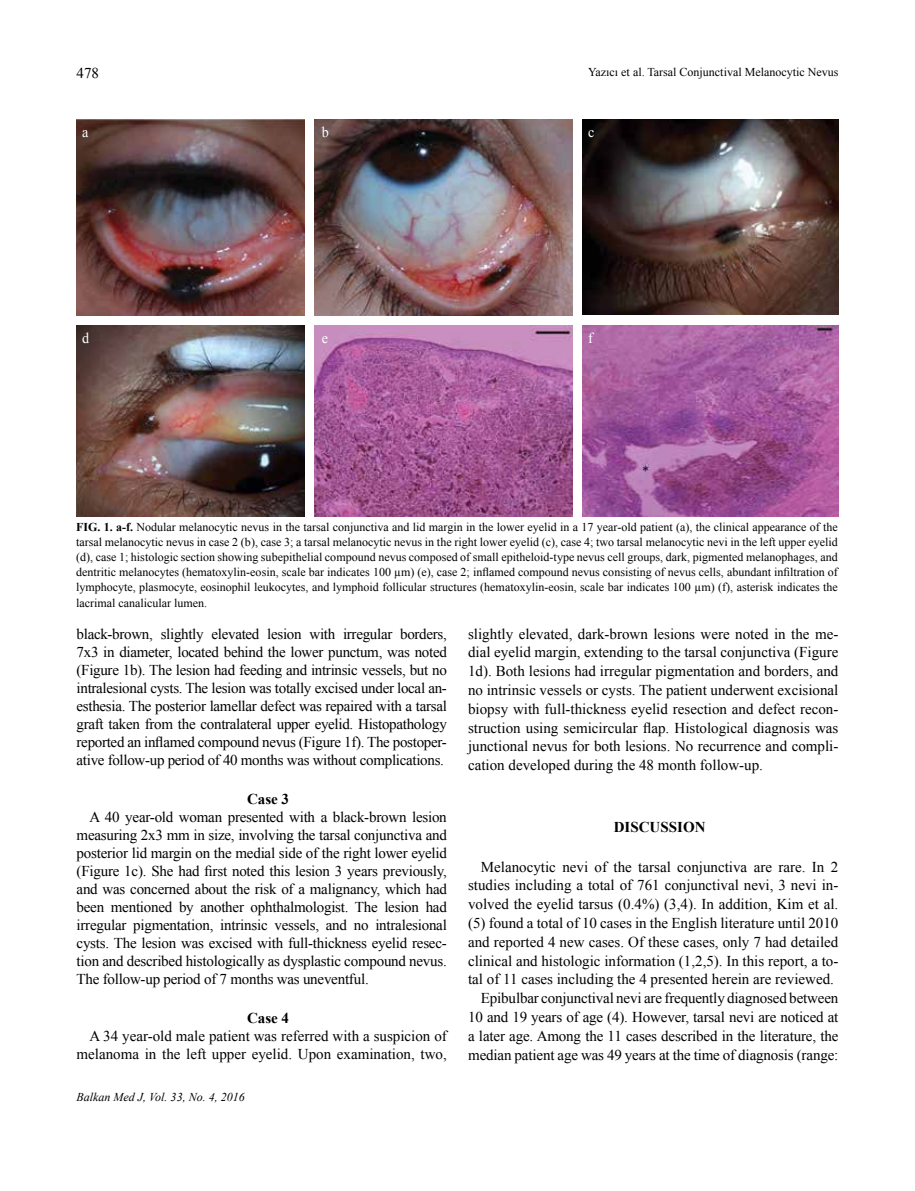
<style>
.page{position:relative;width:915px;height:1191px;background:#fff}
.page>*{position:absolute;margin:0;border:0;box-sizing:border-box;transform-origin:0 0}
.t1{font:15px/18px "Times New Roman";color:#000;text-align:justify}
.t2{font:700 15px "Times New Roman";color:#000}
.t3{font:15px "Times New Roman";color:#fff;scale:.94 1}
.t4{font:12px/15px "Times New Roman";color:#000;text-align:justify}
.t5{font:italic 12px "Times New Roman";color:#000}
.s1{font-weight:700}
</style>
<div class="page">
<img style="left:76px;top:326px;width:229px;height:190px">
<img style="left:76px;top:120px;width:229px;height:195px">
<img style="left:315px;top:326px;width:257px;height:190px">
<img style="left:315px;top:119px;width:257px;height:196px">
<img style="left:582px;top:326px;width:256px;height:190px">
<img style="left:582px;top:119px;width:256px;height:196px">
<p class="t1" style="left:77px;top:64px;width:24px">478</p>
<p class="t4" style="left:588px;top:65px;width:252px">Yazıcı et al. Tarsal Conjunctival Melanocytic Nevus</p>
<p class="t3" style="left:82px;top:122px;width:8px">a</p>
<p class="t3" style="left:82px;top:327px;width:9px">d</p>
<p class="t3" style="left:322px;top:122px;width:9px">b</p>
<p class="t3" style="left:322px;top:327px;width:8px">e</p>
<p class="t3" style="left:588px;top:122px;width:8px">c</p>
<p class="t3" style="left:588px;top:327px;width:6px">f</p>
<p class="t4" style="left:76px;top:520px;width:763px"><span class="s1">FIG. 1. a-f.</span> Nodular melanocytic nevus in the tarsal conjunctiva and lid margin in the lower eyelid in a 17 year-old patient (a), the clinical appearance of the tarsal melanocytic nevus in case 2 (b), case 3; a tarsal melanocytic nevus in the right lower eyelid (c), case 4; two tarsal melanocytic nevi in the left upper eyelid (d), case 1; histologic section showing subepithelial compound nevus composed of small epitheloid-type nevus cell groups, dark, pigmented melanophages, and dentritic melanocytes (hematoxylin-eosin, scale bar indicates 100 µm) (e), case 2; inflamed compound nevus consisting of nevus cells, abundant infiltration of lymphocyte, plasmocyte, eosinophil leukocytes, and lymphoid follicular structures (hematoxylin-eosin, scale bar indicates 100 µm) (f), asterisk indicates the lacrimal canalicular lumen.</p>
<p class="t1" style="left:77px;top:624px;width:372px">black-brown, slightly elevated lesion with irregular borders, 7x3 in diameter, located behind the lower punctum, was noted (Figure 1b). The lesion had feeding and intrinsic vessels, but no intralesional cysts. The lesion was totally excised under local an&shy;esthesia. The posterior lamellar defect was repaired with a tarsal graft taken from the contralateral upper eyelid. Histopathology reported an inflamed compound nevus (Figure 1f). The postoper&shy;ative follow-up period of 40 months was without complications.</p>
<p class="t2" style="left:247px;top:788px;width:44px">Case 3</p>
<p class="t1" style="left:77px;top:807px;width:372px;text-indent:13px">A 40 year-old woman presented with a black-brown lesion measuring 2x3 mm in size, involving the tarsal conjunctiva and posterior lid margin on the medial side of the right lower eyelid (Figure 1c). She had first noted this lesion 3 years previously, and was concerned about the risk of a malignancy, which had been mentioned by another ophthalmologist. The lesion had irregular pigmentation, intrinsic vessels, and no intralesional cysts. The lesion was excised with full-thickness eyelid resec&shy;tion and described histologically as dysplastic compound nevus.<br>The follow-up period of 7 months was uneventful.</p>
<p class="t2" style="left:247px;top:1007px;width:44px">Case 4</p>
<p class="t1" style="left:77px;top:1027px;width:371px;text-align:right">A 34 year-old male patient was referred with a suspicion of melanoma in the left upper eyelid. Upon examination, two,</p>
<p class="t5" style="left:77px;top:1088px;width:169px">Balkan Med J, Vol. 33, No. 4, 2016</p>
<p class="t1" style="left:468px;top:624px;width:371px;line-height:18.8px">slightly elevated, dark-brown lesions were noted in the me&shy;dial eyelid margin, extending to the tarsal conjunctiva (Figure 1d). Both lesions had irregular pigmentation and borders, and no intrinsic vessels or cysts. The patient underwent excisional biopsy with full-thickness eyelid resection and defect recon&shy;struction using semicircular flap. Histological diagnosis was junctional nevus for both lesions. No recurrence and compli&shy;cation developed during the 48 month follow-up.</p>
<p class="t2" style="left:613px;top:816px;width:93px">DISCUSSION</p>
<p class="t1" style="left:468px;top:857px;width:371px;line-height:18.8px;text-align:right">Melanocytic nevi of the tarsal conjunctiva are rare. In 2 studies including a total of 761 conjunctival nevi, 3 nevi in&shy;volved the eyelid tarsus (0.4%) (3,4). In addition, Kim et al. (5) found a total of 10 cases in the English literature until 2010 and reported 4 new cases. Of these cases, only 7 had detailed clinical and histologic information (1,2,5). In this report, a to&shy;tal of 11 cases including the 4 presented herein are reviewed.<br>Epibulbar conjunctival nevi are frequently diagnosed between 10 and 19 years of age (4). However, tarsal nevi are noticed at a later age. Among the 11 cases described in the literature, the median patient age was 49 years at the time of diagnosis (range:</p>
</div>
